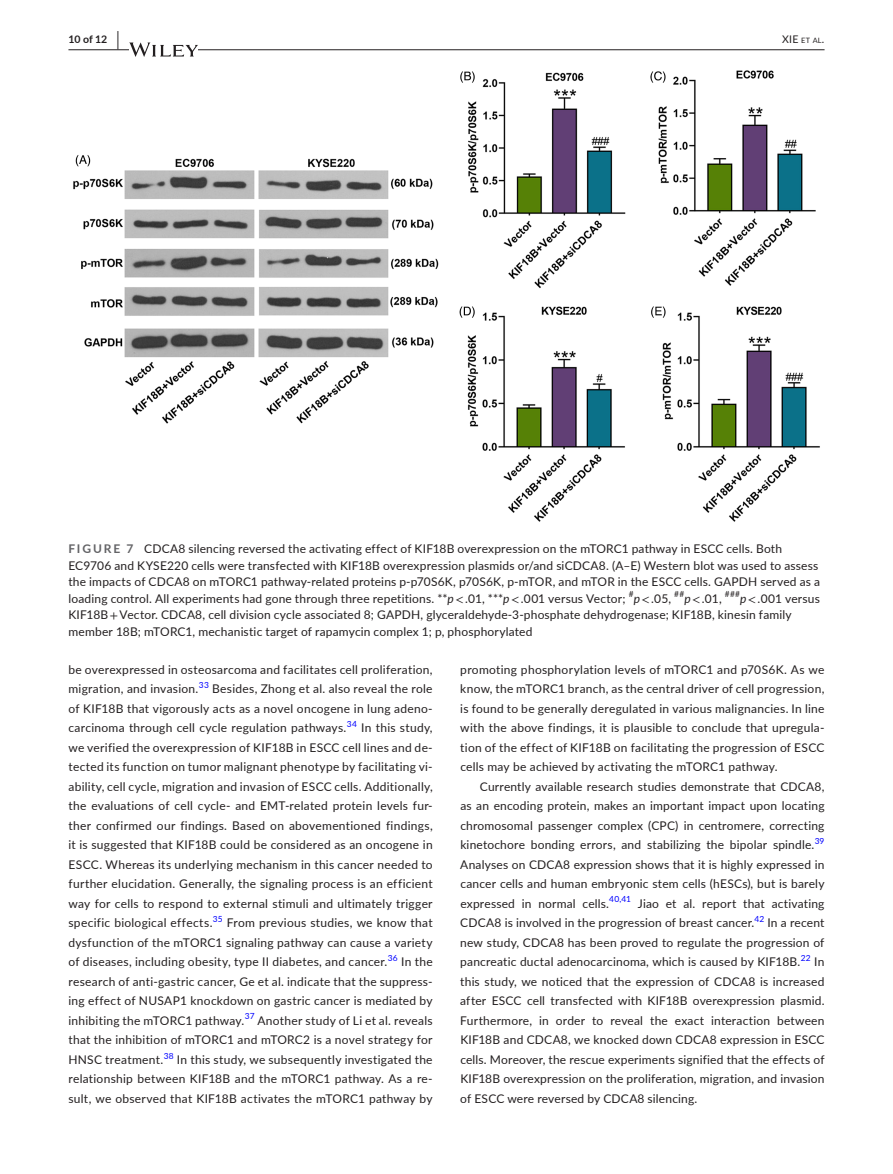
<style>
.page{position:relative;width:893px;height:1174px;background:#fff}
.page>*{position:absolute;margin:0;border:0;box-sizing:border-box;transform-origin:0 0}
.t1{font:12px/19.5px "Lato";letter-spacing:.015em;color:#231f20;text-align:justify}
.t2{font:10.5px "Lato";color:#231f20}
.t3{font:700 10.5px "Lato";color:#231f20}
.t4{font:8.4px "Lato";letter-spacing:.03em;color:#00f}
.t5{font:8.4px "Lato";color:#231f20}
.s1{font-size:19.5px}
.s2{font-size:7.35px}
.s3{font-weight:700;color:#636366}
.s4{font-style:italic}
.s5{font-family:"STIX"}
</style>
<div class="page">
<hr style="left:68px;top:49px;width:756px;height:1px;background:#231f20">
<svg style="left:129px;top:42px;width:69px;height:15px"></svg>
<img style="left:73px;top:70px;width:747px;height:452px">
<p class="t3" style="left:68px;top:31px;width:52px">10 of 12 <span class="s1">|</span></p>
<p class="t2" style="left:782px;top:31px;width:44px">XIE <span class="s2">et al</span>.</p>
<p class="t1" style="left:68px;top:540px;width:753px;line-height:16.5px;text-align:left"><span class="s3">FIGURE 7</span> CDCA8 silencing reversed the activating effect of KIF18B overexpression on the mTORC1 pathway in ESCC cells. Both EC9706 and KYSE220 cells were transfected with KIF18B overexpression plasmids or/and siCDCA8. (A–E) Western blot was used to assess the impacts of CDCA8 on mTORC1 pathway-related proteins p-p70S6K, p70S6K, p-mTOR, and mTOR in the ESCC cells. GAPDH served as a loading control. All experiments had gone through three repetitions. **<span class="s4">p</span><span class="s5">&lt;</span> .01, ***<span class="s4">p</span><span class="s5">&lt;</span> .001 versus Vector;</p>
<p class="t5" style="left:629px;top:588px;width:6px">#</p>
<p class="t1" style="left:634px;top:588px;width:39px"><span class="s4">p</span><span class="s5">&lt;</span> .05,</p>
<p class="t5" style="left:674px;top:588px;width:12px">##</p>
<p class="t1" style="left:684px;top:588px;width:39px"><span class="s4">p</span><span class="s5">&lt;</span> .01,</p>
<p class="t5" style="left:725px;top:588px;width:17px">###</p>
<p class="t1" style="left:68px;top:589px;width:753px;line-height:16.5px;text-align:left;text-indent:672px"><span class="s4">p</span><span class="s5">&lt;</span> .001 versus<br>KIF18B <span class="s5">+</span> Vector. CDCA8, cell division cycle associated 8; GAPDH, glyceraldehyde-3-phosphate dehydrogenase; KIF18B, kinesin family member 18B; mTORC1, mechanistic target of rapamycin complex 1; p, phosphorylated</p>
<p class="t1" style="left:68px;top:659px;width:366px">be overexpressed in osteosarcoma and facilitates cell proliferation, migration, and invasion.</p>
<p class="t4" style="left:199px;top:679px;width:12px">33</p>
<p class="t1" style="left:68px;top:678px;width:366px;text-indent:144px">Besides, Zhong et al. also reveal the role of KIF18B that vigorously acts as a novel oncogene in lung adeno&shy;carcinoma through cell cycle regulation pathways.</p>
<p class="t4" style="left:347px;top:718px;width:12px">34</p>
<p class="t1" style="left:68px;top:717px;width:366px;text-indent:293px">In this study, we verified the overexpression of KIF18B in ESCC cell lines and de&shy;tected its function on tumor malignant phenotype by facilitating vi&shy;ability, cell cycle, migration and invasion of ESCC cells. Additionally, the evaluations of cell cycle- and EMT-related protein levels fur&shy;ther confirmed our findings. Based on abovementioned findings, it is suggested that KIF18B could be considered as an oncogene in ESCC. Whereas its underlying mechanism in this cancer needed to further elucidation. Generally, the signaling process is an efficient way for cells to respond to external stimuli and ultimately trigger specific biological effects.<sup>35</sup> From previous studies, we know that dysfunction of the mTORC1 signaling pathway can cause a variety of diseases, including obesity, type II diabetes, and cancer.</p>
<p class="t4" style="left:388px;top:952px;width:11px">36</p>
<p class="t1" style="left:68px;top:951px;width:366px;text-indent:333px">In the research of anti-gastric cancer, Ge et al. indicate that the suppress&shy;ing effect of NUSAP1 knockdown on gastric cancer is mediated by inhibiting the mTORC1 pathway.<sup>37</sup> Another study of Li et al. reveals that the inhibition of mTORC1 and mTORC2 is a novel strategy for HNSC treatment.<sup>38</sup> In this study, we subsequently investigated the relationship between KIF18B and the mTORC1 pathway. As a re&shy;sult, we observed that KIF18B activates the mTORC1 pathway by</p>
<p class="t1" style="left:460px;top:659px;width:366px">promoting phosphorylation levels of mTORC1 and p70S6K. As we know, the mTORC1 branch, as the central driver of cell progression, is found to be generally deregulated in various malignancies. In line with the above findings, it is plausible to conclude that upregula&shy;tion of the effect of KIF18B on facilitating the progression of ESCC cells may be achieved by activating the mTORC1 pathway.</p>
<p class="t1" style="left:460px;top:776px;width:366px;text-indent:20px">Currently available research studies demonstrate that CDCA8, as an encoding protein, makes an important impact upon locating chromosomal passenger complex (CPC) in centromere, correcting kinetochore bonding errors, and stabilizing the bipolar spindle.<sup>39<br></sup>Analyses on CDCA8 expression shows that it is highly expressed in cancer cells and human embryonic stem cells (hESCs), but is barely expressed in normal cells.</p>
<p class="t4" style="left:609px;top:893px;width:23px">40,41</p>
<p class="t1" style="left:460px;top:893px;width:366px;text-indent:178px">Jiao et al. report that activating<br>CDCA8 is involved in the progression of breast cancer.</p>
<p class="t4" style="left:754px;top:913px;width:11px">42</p>
<p class="t1" style="left:460px;top:912px;width:366px;text-indent:307px">In a recent new study, CDCA8 has been proved to regulate the progression of pancreatic ductal adenocarcinoma, which is caused by KIF18B.</p>
<p class="t4" style="left:801px;top:952px;width:11px">22</p>
<p class="t1" style="left:460px;top:951px;width:366px;text-indent:354px">In this study, we noticed that the expression of CDCA8 is increased after ESCC cell transfected with KIF18B overexpression plasmid.<br>Furthermore, in order to reveal the exact interaction between KIF18B and CDCA8, we knocked down CDCA8 expression in ESCC cells. Moreover, the rescue experiments signified that the effects of KIF18B overexpression on the proliferation, migration, and invasion of ESCC were reversed by CDCA8 silencing.</p>
</div>
